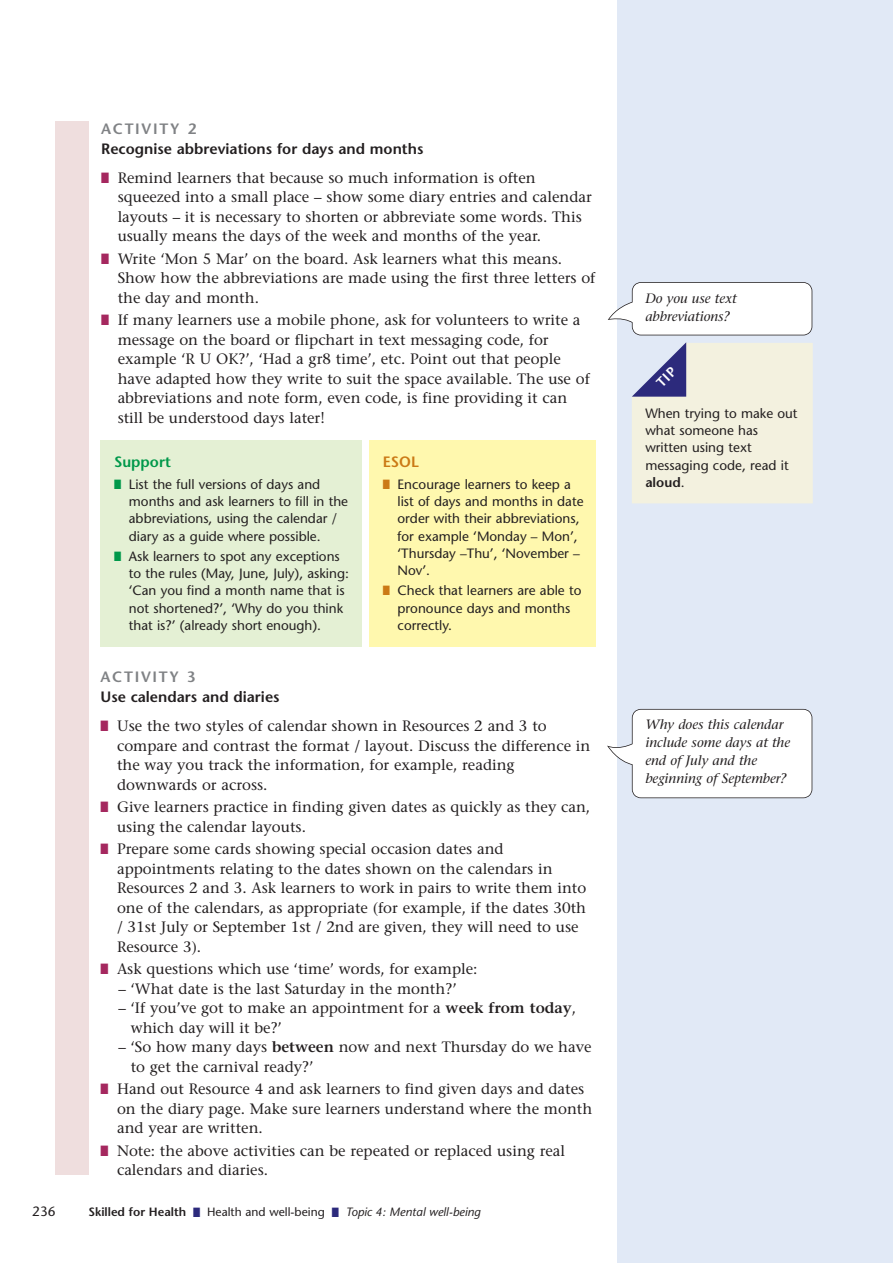
<style>
.page{position:relative;width:893px;height:1263px;background:#fff}
.page>*{position:absolute;margin:0;border:0;box-sizing:border-box;transform-origin:0 0}
.t1{font:15px/19.5px "Stone Serif";color:#231f20}
.t2{font:600 15px "Stone Sans";color:#231f20}
.t3{font:600 15px "Stone Sans";letter-spacing:.115em;color:#808285}
.t4{font:600 15px "Stone Sans";color:#00984a}
.t5{font:600 15px "Stone Sans";color:#cb7a16}
.t6{font:13.5px/17.2px "Stone Sans";color:#231f20}
.t7{font:italic 13.5px/18px "Stone Serif";color:#231f20}
.t8{font:italic 12px "Stone Sans";color:#231f20}
.s1{color:#a5285f}
.s2{color:#00984a}
.s3{font-weight:600}
.s4{color:#cb7a16}
.s5{font-weight:600;font-style:normal}
.s6{color:#2c2a7c}
.s7{font-style:normal}
</style>
<div class="page">
<div style="left:617px;top:0;width:275px;height:1263px;background:#e1e9f6"></div>
<div style="left:369px;top:440px;width:227px;height:207px;background:#fff8ae"></div>
<div style="left:100px;top:440px;width:262px;height:207px;background:#e4f0d4"></div>
<div style="left:56px;top:122px;width:32px;height:1053px;background:#efdede"></div>
<svg style="left:607px;top:709px;width:205px;height:89px;background:#f9f9fa"></svg>
<svg style="left:608px;top:282px;width:204px;height:53px;background:#f7f8f8"></svg>
<svg style="left:632px;top:342px;width:180px;height:161px;background:#e7e6db"></svg>
<p class="t3" style="left:101px;top:123px;width:97px">ACTIVITY 2</p>
<p class="t2" style="left:101px;top:143px;width:324px">Recognise abbreviations for days and months</p>
<p class="t1" style="left:118px;top:170px;width:475px;text-indent:-16px"><span class="s1">■</span> Remind learners that because so much information is often squeezed into a small place – show some diary entries and calendar layouts – it is necessary to shorten or abbreviate some words. This usually means the days of the week and months of the year.</p>
<p class="t1" style="left:118px;top:251px;width:479px;text-indent:-16px"><span class="s1">■</span> Write ‘Mon 5 Mar’ on the board. Ask learners what this means.<br>Show how the abbreviations are made using the first three letters of the day and month.</p>
<p class="t1" style="left:118px;top:312px;width:473px;text-indent:-16px"><span class="s1">■</span> If many learners use a mobile phone, ask for volunteers to write a message on the board or flipchart in text messaging code, for example ‘R U OK?’, ‘Had a gr8 time’, etc. Point out that people have adapted how they write to suit the space available. The use of abbreviations and note form, even code, is fine providing it can still be understood days later!</p>
<p class="t4" style="left:114px;top:456px;width:58px">Support</p>
<p class="t6" style="left:129px;top:477px;width:221px;text-indent:-15px"><span class="s2">■</span> List the full versions of days and months and ask learners to fill in the abbreviations, using the calendar / diary as a guide where possible.</p>
<p class="t6" style="left:129px;top:549px;width:221px;text-indent:-15px"><span class="s2">■</span> Ask learners to spot any exceptions to the rules (May, June, July), asking: ‘Can you find a month name that is not shortened?’, ‘Why do you think that is?’ (already short enough).</p>
<p class="t3" style="left:100px;top:671px;width:97px">ACTIVITY 3</p>
<p class="t2" style="left:100px;top:691px;width:180px">Use calendars and diaries</p>
<p class="t1" style="left:117px;top:718px;width:475px;text-indent:-16px"><span class="s1">■</span> Use the two styles of calendar shown in Resources 2 and 3 to compare and contrast the format / layout. Discuss the difference in the way you track the information, for example, reading downwards or across.</p>
<p class="t1" style="left:117px;top:799px;width:474px;text-indent:-16px"><span class="s1">■</span> Give learners practice in finding given dates as quickly as they can, using the calendar layouts.</p>
<p class="t1" style="left:117px;top:841px;width:471px;text-indent:-16px"><span class="s1">■</span> Prepare some cards showing special occasion dates and appointments relating to the dates shown on the calendars in Resources 2 and 3. Ask learners to work in pairs to write them into one of the calendars, as appropriate (for example, if the dates 30th / 31st July or September 1st / 2nd are given, they will need to use Resource 3).</p>
<p class="t1" style="left:100px;top:961px;width:378px"><span class="s1">■</span> Ask questions which use ‘time’ words, for example:</p>
<p class="t1" style="left:118px;top:980px;width:339px">– ‘What date is the last Saturday in the month?’</p>
<p class="t1" style="left:131px;top:1000px;width:447px;text-indent:-12px">– ‘If you’ve got to make an appointment for a <span class="s3">week from today</span>, which day will it be?’</p>
<p class="t1" style="left:131px;top:1039px;width:462px;text-indent:-12px">– ‘So how many days <span class="s3">between</span> now and next Thursday do we have to get the carnival ready?’</p>
<p class="t1" style="left:117px;top:1081px;width:477px;text-indent:-16px"><span class="s1">■</span> Hand out Resource 4 and ask learners to find given days and dates on the diary page. Make sure learners understand where the month and year are written.</p>
<p class="t1" style="left:117px;top:1142px;width:449px;text-indent:-16px"><span class="s1">■</span> Note: the above activities can be repeated or replaced using real calendars and diaries.</p>
<p class="t5" style="left:382px;top:456px;width:38px">ESOL</p>
<p class="t6" style="left:397px;top:477px;width:187px;text-indent:-15px"><span class="s4">■</span> Encourage learners to keep a list of days and months in date order with their abbreviations, for example ‘Monday – Mon’, ‘Thursday –Thu’, ‘November –<br>Nov’.</p>
<p class="t6" style="left:397px;top:583px;width:185px;text-indent:-15px"><span class="s4">■</span> Check that learners are able to pronounce days and months correctly.</p>
<p class="t6" style="left:32px;top:1204px;width:25px">236</p>
<p class="t8" style="left:89px;top:1207px;width:393px"><span class="s5">Skilled for Health</span> <span class="s6">■</span> <span class="s7">Health and well-being</span> <span class="s6">■</span> Topic 4: Mental well-being</p>
<p class="t7" style="left:645px;top:290px;width:93px">Do you use text abbreviations?</p>
<p class="t6" style="left:645px;top:406px;width:154px">When trying to make out what someone has written using text messaging code, read it <span class="s3">aloud</span>.</p>
<p class="t7" style="left:645px;top:717px;width:146px">Why does this calendar include some days at the end of July and the beginning of September?</p>
</div>
